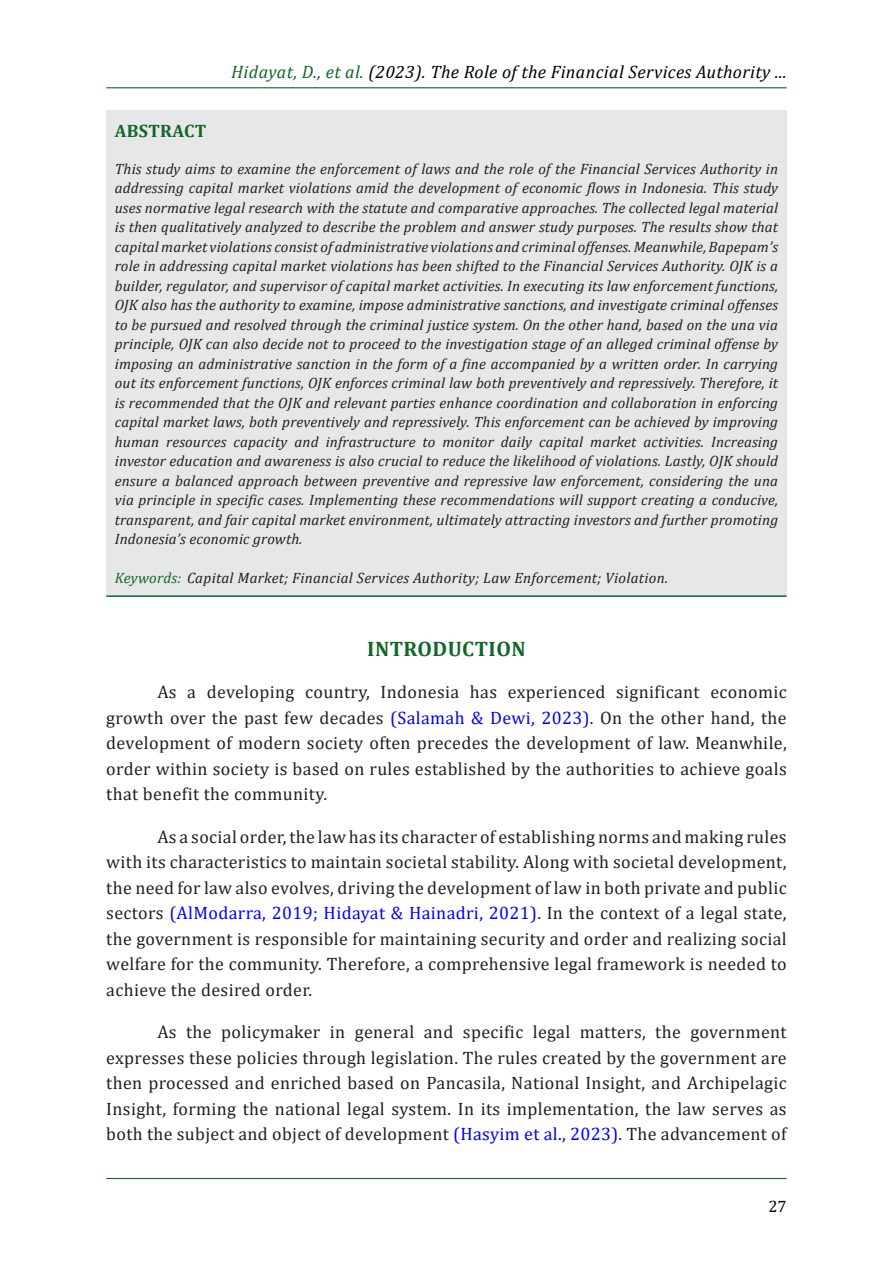
<style>
.page{position:relative;width:893px;height:1263px;background:#fff}
.page>*{position:absolute;margin:0;border:0;box-sizing:border-box;transform-origin:0 0}
.BAB{font:700 21px "Cambria";letter-spacing:.02em;color:#106827}
.Isi_1{font:18px/25.5px "Cambria";letter-spacing:.02em;color:#231f20;text-align:justify}
.t1{font:italic 18px "Cambria";letter-spacing:.02em;color:#000}
.Sub_Bab_A{font:700 18px "Cambria";letter-spacing:.02em;color:#106827}
.t2{font:16.5px "Cambria";color:#000}
.Abstrak{font:italic 15px/19.5px "Cambria";letter-spacing:.01em;color:#231f20;text-align:justify}
.Kata_Kunci{font:italic 15px "Cambria";letter-spacing:.02em;color:#231f20}
.s1{color:#106827}
.s2{color:#00f}
</style>
<div class="page">
<hr style="left:106px;top:87px;width:681px;height:1px;background:#106827">
<hr style="left:106px;top:1178px;width:681px;height:1px;background:#106827">
<div style="left:106px;top:111px;width:681px;height:485px;background:#e6e7e9"></div>
<hr style="left:106px;top:595px;width:681px;height:2px;background:#106827">
<p class="t1" style="left:231px;top:59px;width:557px"><span class="s1">Hidayat, D., et al.</span> (2023). The Role of the Financial Services Authority ...</p>
<p class="Sub_Bab_A" style="left:115px;top:118px;width:93px">ABSTRACT</p>
<p class="Abstrak" style="left:115px;top:158px;width:665px">This study aims to examine the enforcement of laws and the role of the Financial Services Authority in addressing capital market violations amid the development of economic flows in Indonesia. This study uses normative legal research with the statute and comparative approaches. The collected legal material is then qualitatively analyzed to describe the problem and answer study purposes. The results show that capital market violations consist of administrative violations and criminal offenses. Meanwhile, Bapepam’s role in addressing capital market violations has been shifted to the Financial Services Authority. OJK is a builder, regulator, and supervisor of capital market activities. In executing its law enforcement functions, OJK also has the authority to examine, impose administrative sanctions, and investigate criminal offenses to be pursued and resolved through the criminal justice system. On the other hand, based on the una via principle, OJK can also decide not to proceed to the investigation stage of an alleged criminal offense by imposing an administrative sanction in the form of a fine accompanied by a written order. In carrying out its enforcement functions, OJK enforces criminal law both preventively and repressively. Therefore, it is recommended that the OJK and relevant parties enhance coordination and collaboration in enforcing capital market laws, both preventively and repressively. This enforcement can be achieved by improving human resources capacity and infrastructure to monitor daily capital market activities. Increasing investor education and awareness is also crucial to reduce the likelihood of violations. Lastly, OJK should ensure a balanced approach between preventive and repressive law enforcement, considering the una via principle in specific cases. Implementing these recommendations will support creating a conducive, transparent, and fair capital market environment, ultimately attracting investors and further promoting Indonesia’s economic growth.</p>
<p class="Kata_Kunci" style="left:115px;top:568px;width:555px"><span class="s1">Keywords:</span> Capital Market; Financial Services Authority; Law Enforcement; Violation.</p>
<p class="BAB" style="left:367px;top:634px;width:160px">INTRODUCTION</p>
<p class="Isi_1" style="left:106px;top:679px;width:682px;text-indent:51px">As a developing country, Indonesia has experienced significant economic growth over the past few decades <span class="s2">(Salamah &amp; Dewi, 2023)</span>. On the other hand, the development of modern society often precedes the development of law. Meanwhile, order within society is based on rules established by the authorities to achieve goals that benefit the community.</p>
<p class="Isi_1" style="left:106px;top:824px;width:682px;text-indent:51px">As a social order, the law has its character of establishing norms and making rules with its characteristics to maintain societal stability. Along with societal development, the need for law also evolves, driving the development of law in both private and public sectors <span class="s2">(AlModarra, 2019; Hidayat &amp; Hainadri, 2021)</span>. In the context of a legal state, the government is responsible for maintaining security and order and realizing social welfare for the community. Therefore, a comprehensive legal framework is needed to achieve the desired order.</p>
<p class="Isi_1" style="left:106px;top:1019px;width:682px;text-indent:51px">As the policymaker in general and specific legal matters, the government expresses these policies through legislation. The rules created by the government are then processed and enriched based on Pancasila, National Insight, and Archipelagic Insight, forming the national legal system. In its implementation, the law serves as both the subject and object of development <span class="s2">(Hasyim et al., 2023)</span>. The advancement of</p>
<p class="t2" style="left:768px;top:1197px;width:20px">27</p>
</div>
